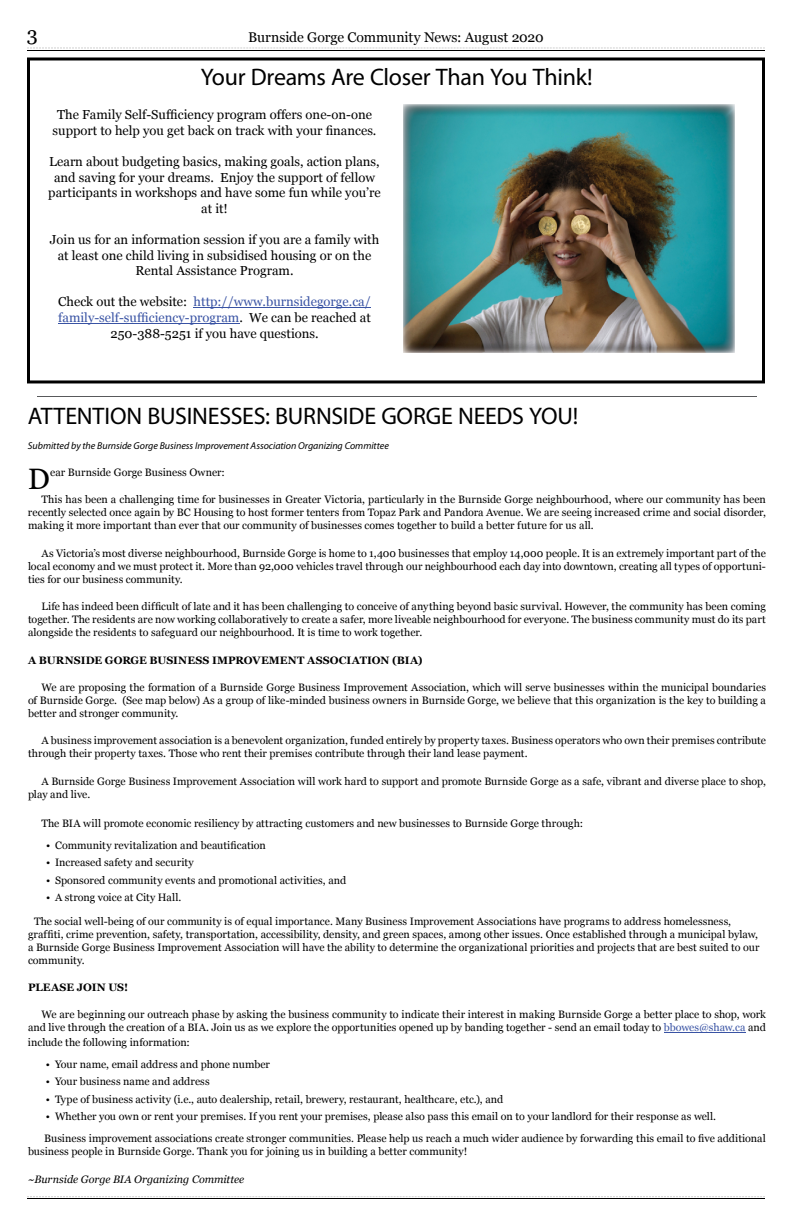
<style>
.page{position:relative;width:792px;height:1224px;background:#fff}
.page>*{position:absolute;margin:0;border:0;box-sizing:border-box;transform-origin:0 0}
.t1{font:29.5px "Georgia";color:#000}
.t2{font:24px "Myriad Pro";letter-spacing:-.01em;color:#000}
.t3{font:20px "Georgia";color:#000}
.t4{font:14px "Georgia";letter-spacing:-.005em;color:#000}
.t5{font:13px/15.6px "Georgia";color:#000;text-align:center}
.t6{font:10.7px/13px "Georgia";color:#000}
.t7{font:700 10.7px "Georgia";letter-spacing:.005em;color:#000}
.t8{font:italic 10.7px "Georgia";letter-spacing:-.005em;color:#000}
.t9{font:italic 10px "Myriad Pro";letter-spacing:-.005em;color:#000}
.s1{color:#3953a4}
</style>
<div class="page">
<hr style="left:37px;top:396px;width:720px;height:1px;background:#58595b">
<hr style="left:664px;top:1032px;width:82px;height:1px;background:#3953a4">
<hr style="left:27px;top:50px;width:738px;height:1px;background:#000">
<hr style="left:27px;top:1199px;width:738px;height:1px;background:#000">
<svg style="left:27px;top:48px;width:738px;height:1px"></svg>
<svg style="left:27px;top:57px;width:738px;height:326px"></svg>
<hr style="left:194px;top:307px;width:177px;height:1px;background:#3953a4">
<hr style="left:58px;top:323px;width:181px;height:1px;background:#3953a4">
<img style="left:403px;top:104px;width:332px;height:249px">
<h3 class="t3" style="left:27px;top:26px;width:13px">3</h3>
<h3 class="t4" style="left:248px;top:32px;width:297px">Burnside Gorge Community News: August 2020</h3>
<h2 class="t2" style="left:201px;top:67px;width:393px">Your Dreams Are Closer Than You Think!</h2>
<p class="t5" style="left:53px;top:108px;width:325px">The Family Self-Sufficiency program offers one-on-one support to help you get back on track with your finances.</p>
<p class="t5" style="left:48px;top:155px;width:334px">Learn about budgeting basics, making goals, action plans, and saving for your dreams. Enjoy the support of fellow participants in workshops and have some fun while you’re at it!</p>
<p class="t5" style="left:50px;top:233px;width:331px">Join us for an information session if you are a family with at least one child living in subsidised housing or on the<br>Rental Assistance Program.</p>
<p class="t5" style="left:58px;top:295px;width:314px">Check out the website: <span class="s1">http://www.burnsidegorge.ca/ family-self-sufficiency-program</span>. We can be reached at<br>250-388-5251 if you have questions.</p>
<h2 class="t2" style="left:28px;top:406px;width:552px">ATTENTION BUSINESSES: BURNSIDE GORGE NEEDS YOU!</h2>
<p class="t9" style="left:28px;top:441px;width:363px">Submitted by the Burnside Gorge Business Improvement Association Organizing Committee</p>
<h1 class="t1" style="left:28px;top:467px;width:24px">D</h1>
<p class="t6" style="left:50px;top:467px;width:176px">ear Burnside Gorge Business Owner:</p>
<p class="t6" style="left:28px;top:494px;width:739px;text-align:justify;text-indent:13px">This has been a challenging time for businesses in Greater Victoria, particularly in the Burnside Gorge neighbourhood, where our community has been recently selected once again by BC Housing to host former tenters from Topaz Park and Pandora Avenue. We are seeing increased crime and social disorder, making it more important than ever that our community of businesses comes together to build a better future for us all.</p>
<p class="t6" style="left:28px;top:547px;width:739px;text-align:justify;text-indent:14px">As Victoria’s most diverse neighbourhood, Burnside Gorge is home to 1,400 businesses that employ 14,000 people. It is an extremely important part of the local economy and we must protect it. More than 92,000 vehicles travel through our neighbourhood each day into downtown, creating all types of opportuni&shy;ties for our business community.</p>
<p class="t6" style="left:28px;top:601px;width:739px;text-align:justify;text-indent:14px">Life has indeed been difficult of late and it has been challenging to conceive of anything beyond basic survival. However, the community has been coming together. The residents are now working collaboratively to create a safer, more liveable neighbourhood for everyone. The business community must do its part alongside the residents to safeguard our neighbourhood. It is time to work together.</p>
<p class="t7" style="left:28px;top:656px;width:396px">A BURNSIDE GORGE BUSINESS IMPROVEMENT ASSOCIATION (BIA)</p>
<p class="t6" style="left:28px;top:682px;width:739px;text-align:justify;text-indent:14px">We are proposing the formation of a Burnside Gorge Business Improvement Association, which will serve businesses within the municipal boundaries of Burnside Gorge. (See map below) As a group of like-minded business owners in Burnside Gorge, we believe that this organization is the key to building a better and stronger community.</p>
<p class="t6" style="left:28px;top:735px;width:739px;text-indent:14px">A business improvement association is a benevolent organization, funded entirely by property taxes. Business operators who own their premises contribute through their property taxes. Those who rent their premises contribute through their land lease payment.</p>
<p class="t6" style="left:28px;top:775px;width:739px;text-indent:14px">A Burnside Gorge Business Improvement Association will work hard to support and promote Burnside Gorge as a safe, vibrant and diverse place to shop, play and live.</p>
<p class="t6" style="left:42px;top:817px;width:543px">The BIA will promote economic resiliency by attracting customers and new businesses to Burnside Gorge through:</p>
<p class="t6" style="left:46px;top:839px;width:221px">• Community revitalization and beautification</p>
<p class="t6" style="left:46px;top:857px;width:149px">• Increased safety and security</p>
<p class="t6" style="left:46px;top:874px;width:302px">• Sponsored community events and promotional activities, and</p>
<p class="t6" style="left:34px;top:887px;width:699px;line-height:23.4px;text-indent:12px">• A strong voice at City Hall.<br>The social well-being of our community is of equal importance. Many Business Improvement Associations have programs to address homelessness,</p>
<p class="t6" style="left:28px;top:928px;width:733px">graffiti, crime prevention, safety, transportation, accessibility, density, and green spaces, among other issues. Once established through a municipal bylaw, a Burnside Gorge Business Improvement Association will have the ability to determine the organizational priorities and projects that are best suited to our community.</p>
<p class="t7" style="left:28px;top:983px;width:102px">PLEASE JOIN US!</p>
<p class="t6" style="left:28px;top:1009px;width:739px;text-align:right">We are beginning our outreach phase by asking the business community to indicate their interest in making Burnside Gorge a better place to shop, work and live through the creation of a BIA. Join us as we explore the opportunities opened up by banding together - send an email today to <span class="s1">bbowes@shaw.ca</span> and</p>
<p class="t6" style="left:28px;top:1036px;width:163px">include the following information:</p>
<p class="t6" style="left:46px;top:1058px;width:225px">• Your name, email address and phone number</p>
<p class="t6" style="left:46px;top:1076px;width:165px">• Your business name and address</p>
<p class="t6" style="left:46px;top:1093px;width:459px">• Type of business activity (i.e., auto dealership, retail, brewery, restaurant, healthcare, etc.), and</p>
<p class="t6" style="left:44px;top:1106px;width:723px;line-height:22px">• Whether you own or rent your premises. If you rent your premises, please also pass this email on to your landlord for their response as well.<br>Business improvement associations create stronger communities. Please help us reach a much wider audience by forwarding this email to five additional</p>
<p class="t6" style="left:28px;top:1146px;width:441px">business people in Burnside Gorge. Thank you for joining us in building a better community!</p>
<p class="t8" style="left:28px;top:1175px;width:218px">~Burnside Gorge BIA Organizing Committee</p>
</div>
